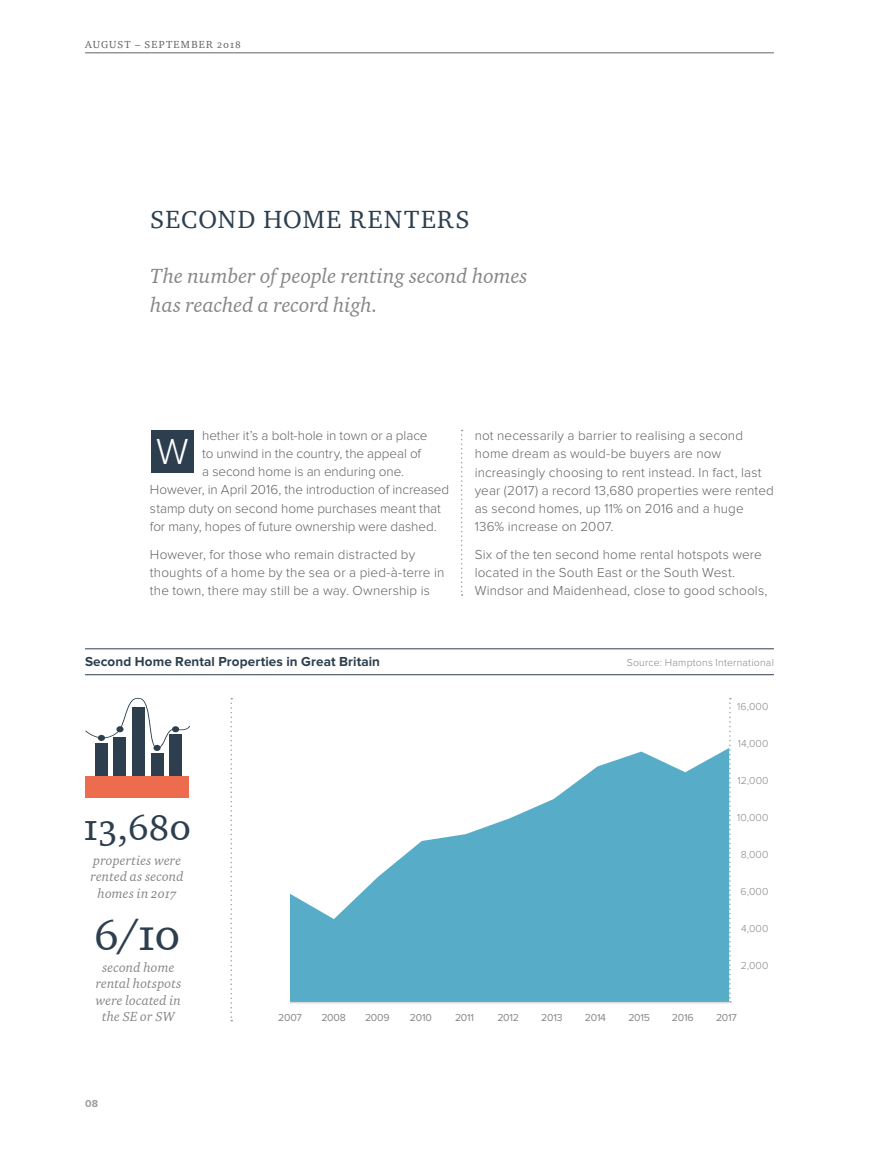
<style>
.page{position:relative;width:893px;height:1149px;background:#fff}
.page>*{position:absolute;margin:0;border:0;box-sizing:border-box;transform-origin:0 0}
.t1{font:46.5px "Charter ITC Regu OS";color:#2d3f4f}
.t2{font:39px "Charter ITC Regu OS";color:#2d3f4f}
.t3{font:300 37.5px "Proxima Nova";color:#fff}
.t4{font:25.5px "Charter ITC Regu OS";letter-spacing:.06em;color:#2d3f4f}
.t5{font:21px/28.5px "Charter ITC Regu Ital OS";color:#878787}
.t6{font:300 13.5px/18px "Proxima Nova";letter-spacing:.01em;color:#646363}
.t7{font:13.5px/16.5px "Charter ITC Regu Ital OS";letter-spacing:.01em;color:#878787;text-align:center}
.t8{font:700 13.5px "Proxima Nova";letter-spacing:.01em;color:#2d3f4f}
.t9{font:300 10.5px "Proxima Nova";letter-spacing:.02em;color:#878787}
.t10{font:10.5px "Proxima Nova";letter-spacing:-.02em;color:#878787}
.t11{font:10.5px "Charter ITC Regu OS";letter-spacing:.1em;color:#646363}
.t12{font:700 10.5px "Proxima Nova";color:#9d9d9c}
</style>
<div class="page">
<hr style="left:85px;top:53px;width:689px;height:1px;background:#646363">
<svg style="left:290px;top:748px;width:439px;height:253px;fill:#57acc7"></svg>
<svg style="left:461px;top:429px;width:2px;height:166px"></svg>
<div style="left:151px;top:429px;width:43px;height:43px;background:#2d3f4f"></div>
<div style="left:95px;top:742px;width:13px;height:33px;background:#2d3f4f"></div>
<div style="left:114px;top:737px;width:12px;height:38px;background:#2d3f4f"></div>
<div style="left:132px;top:706px;width:13px;height:69px;background:#2d3f4f"></div>
<div style="left:151px;top:752px;width:12px;height:23px;background:#2d3f4f"></div>
<div style="left:169px;top:733px;width:13px;height:42px;background:#2d3f4f"></div>
<div style="left:153px;top:744px;width:8px;height:6px;background:#2d3f4f;border-radius:50%"></div>
<svg style="left:85px;top:697px;width:105px;height:52px"></svg>
<div style="left:85px;top:775px;width:104px;height:22px;background:#ed6c4d"></div>
<hr style="left:85px;top:648px;width:689px;height:1px;background:#2d3f4f">
<hr style="left:85px;top:674px;width:689px;height:1px;background:#2d3f4f">
<svg style="left:729px;top:698px;width:2px;height:304px"></svg>
<svg style="left:230px;top:698px;width:2px;height:322px"></svg>
<hr style="left:290px;top:1001px;width:439px;height:2px;background:#dadada">
<p class="t11" style="left:85px;top:38px;width:157px">AUGUST – SEPTEMBER 2018</p>
<h3 class="t4" style="left:150px;top:203px;width:321px">SECOND HOME RENTERS</h3>
<h3 class="t5" style="left:150px;top:262px;width:379px">The number of people renting second homes has reached a record high.</h3>
<p class="t6" style="left:202px;top:427px;width:227px">hether it’s a bolt-hole in town or a place</p>
<p class="t6" style="left:202px;top:445px;width:220px">to unwind in the country, the appeal of</p>
<p class="t6" style="left:202px;top:463px;width:203px">a second home is an enduring one.</p>
<p class="t6" style="left:150px;top:481px;width:301px">However, in April 2016, the introduction of increased</p>
<p class="t6" style="left:150px;top:499px;width:292px">stamp duty on second home purchases meant that</p>
<p class="t6" style="left:150px;top:517px;width:288px">for many, hopes of future ownership were dashed.</p>
<p class="t6" style="left:150px;top:546px;width:296px">However, for those who remain distracted by thoughts of a home by the sea or a pied-à-terre in the town, there may still be a way. Ownership is</p>
<h3 class="t3" style="left:156px;top:434px;width:34px">W</h3>
<p class="t8" style="left:85px;top:653px;width:297px">Second Home Rental Properties in Great Britain</p>
<p class="t6" style="left:475px;top:427px;width:301px">not necessarily a barrier to realising a second home dream as would-be buyers are now increasingly choosing to rent instead. In fact, last year (2017) a record 13,680 properties were rented as second homes, up 11% on 2016 and a huge 136% increase on 2007.</p>
<p class="t6" style="left:475px;top:546px;width:294px">Six of the ten second home rental hotspots were located in the South East or the South West.<br>Windsor and Maidenhead, close to good schools,</p>
<p class="t9" style="left:627px;top:657px;width:149px">Source: Hamptons International</p>
<h2 class="t2" style="left:83px;top:801px;width:110px">13,680</h2>
<p class="t7" style="left:91px;top:851px;width:95px">properties were rented as second homes in 2017</p>
<h1 class="t1" style="left:94px;top:904px;width:89px">6/10</h1>
<p class="t7" style="left:96px;top:958px;width:87px">second home rental hotspots were located in the SE or SW</p>
<p class="t12" style="left:85px;top:1096px;width:15px">08</p>
<p class="t9" style="left:737px;top:702px;width:33px">16,000</p>
<p class="t9" style="left:738px;top:738px;width:32px">14,000</p>
<p class="t9" style="left:738px;top:775px;width:33px">12,000</p>
<p class="t9" style="left:737px;top:812px;width:33px">10,000</p>
<p class="t9" style="left:741px;top:849px;width:29px">8,000</p>
<p class="t9" style="left:741px;top:886px;width:30px">6,000</p>
<p class="t9" style="left:741px;top:923px;width:29px">4,000</p>
<p class="t9" style="left:741px;top:959px;width:29px">2,000</p>
<p class="t10" style="left:278px;top:1011px;width:25px">2007</p>
<p class="t10" style="left:321px;top:1011px;width:26px">2008</p>
<p class="t10" style="left:365px;top:1011px;width:26px">2009</p>
<p class="t10" style="left:410px;top:1011px;width:23px">2010</p>
<p class="t10" style="left:455px;top:1011px;width:21px">2011</p>
<p class="t10" style="left:497px;top:1011px;width:23px">2012</p>
<p class="t10" style="left:541px;top:1011px;width:23px">2013</p>
<p class="t10" style="left:585px;top:1011px;width:23px">2014</p>
<p class="t10" style="left:628px;top:1011px;width:23px">2015</p>
<p class="t10" style="left:672px;top:1011px;width:23px">2016</p>
<p class="t10" style="left:716px;top:1011px;width:22px">2017</p>
</div>
